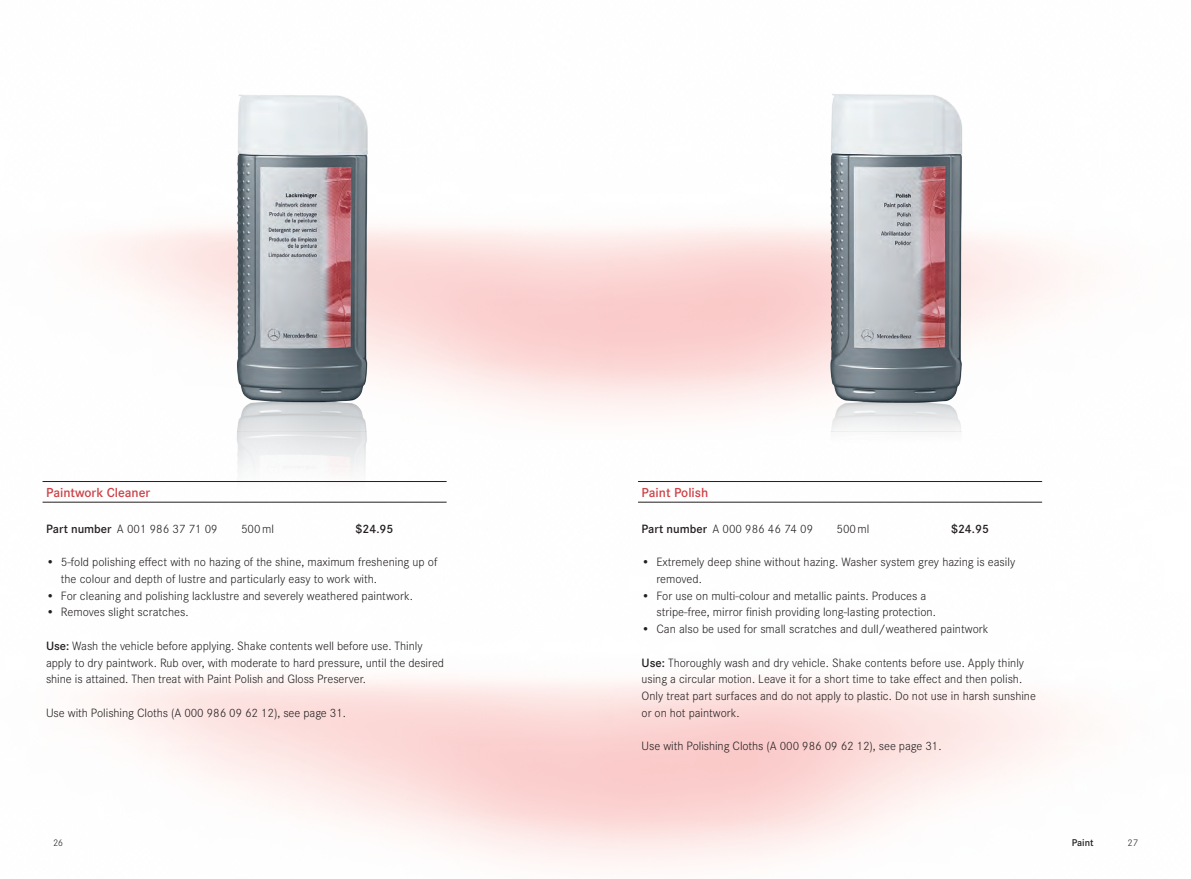
<style>
.page{position:relative;width:1191px;height:879px;background:#fff}
.page>*{position:absolute;margin:0;border:0;box-sizing:border-box;transform-origin:0 0}
.t1{font:600 13.62px "Daimler CS Pro";color:#cd4247}
.t2{font:300 12.5px/16.8px "Daimler CS Pro";color:#231f20}
.t3{font:600 12.5px "Daimler CS Pro";color:#231f20}
.t4{font:600 10.25px "Daimler CS Pro";color:#231f20}
.t5{font:300 9.88px "Daimler CS Pro";color:#231f20}
.s1{font-weight:600}
</style>
<div class="page">
<img style="left:186px;top:94px;width:224px;height:408px">
<img style="left:781px;top:93px;width:224px;height:409px">
<hr style="left:43px;top:481px;width:403px;height:1px;background:#231f20">
<hr style="left:43px;top:502px;width:403px;height:1px;background:#231f20">
<hr style="left:638px;top:481px;width:404px;height:1px;background:#231f20">
<hr style="left:638px;top:502px;width:404px;height:1px;background:#231f20">
<p class="t1" style="left:46px;top:482px;width:106px">Paintwork Cleaner</p>
<p class="t2" style="left:46px;top:520px;width:173px"><span class="s1">Part number</span> A 001 986 37 71 09</p>
<p class="t2" style="left:241px;top:520px;width:34px">500 ml</p>
<p class="t3" style="left:356px;top:519px;width:39px">$24.95</p>
<p class="t2" style="left:61px;top:553px;width:378px;text-indent:-15px">• 5-fold polishing effect with no hazing of the shine, maximum freshening up of the colour and depth of lustre and particularly easy to work with.</p>
<p class="t2" style="left:46px;top:586px;width:368px">• For cleaning and polishing lacklustre and severely weathered paintwork.</p>
<p class="t2" style="left:46px;top:603px;width:144px">• Removes slight scratches.</p>
<p class="t2" style="left:46px;top:636px;width:399px"><span class="s1">Use:</span> Wash the vehicle before applying. Shake contents well before use. Thinly apply to dry paintwork. Rub over, with moderate to hard pressure, until the desired shine is attained. Then treat with Paint Polish and Gloss Preserver.</p>
<p class="t2" style="left:46px;top:703px;width:301px">Use with Polishing Cloths (A 000 986 09 62 12), see page 31.</p>
<p class="t1" style="left:641px;top:482px;width:68px">Paint Polish</p>
<p class="t2" style="left:641px;top:520px;width:173px"><span class="s1">Part number</span> A 000 986 46 74 09</p>
<p class="t2" style="left:836px;top:520px;width:34px">500 ml</p>
<p class="t3" style="left:951px;top:519px;width:39px">$24.95</p>
<p class="t2" style="left:656px;top:553px;width:360px;text-indent:-15px">• Extremely deep shine without hazing. Washer system grey hazing is easily removed.</p>
<p class="t2" style="left:656px;top:586px;width:281px;text-indent:-15px">• For use on multi-colour and metallic paints. Produces a stripe-free, mirror finish providing long-lasting protection.</p>
<p class="t2" style="left:641px;top:620px;width:349px">• Can also be used for small scratches and dull/weathered paintwork</p>
<p class="t2" style="left:641px;top:653px;width:396px"><span class="s1">Use:</span> Thoroughly wash and dry vehicle. Shake contents before use. Apply thinly using a circular motion. Leave it for a short time to take effect and then polish.<br>Only treat part surfaces and do not apply to plastic. Do not use in harsh sunshine or on hot paintwork.</p>
<p class="t2" style="left:641px;top:737px;width:301px">Use with Polishing Cloths (A 000 986 09 62 12), see page 31.</p>
<p class="t5" style="left:53px;top:836px;width:11px">26</p>
<p class="t4" style="left:1071px;top:835px;width:23px">Paint</p>
<p class="t5" style="left:1127px;top:836px;width:12px">27</p>
</div>
